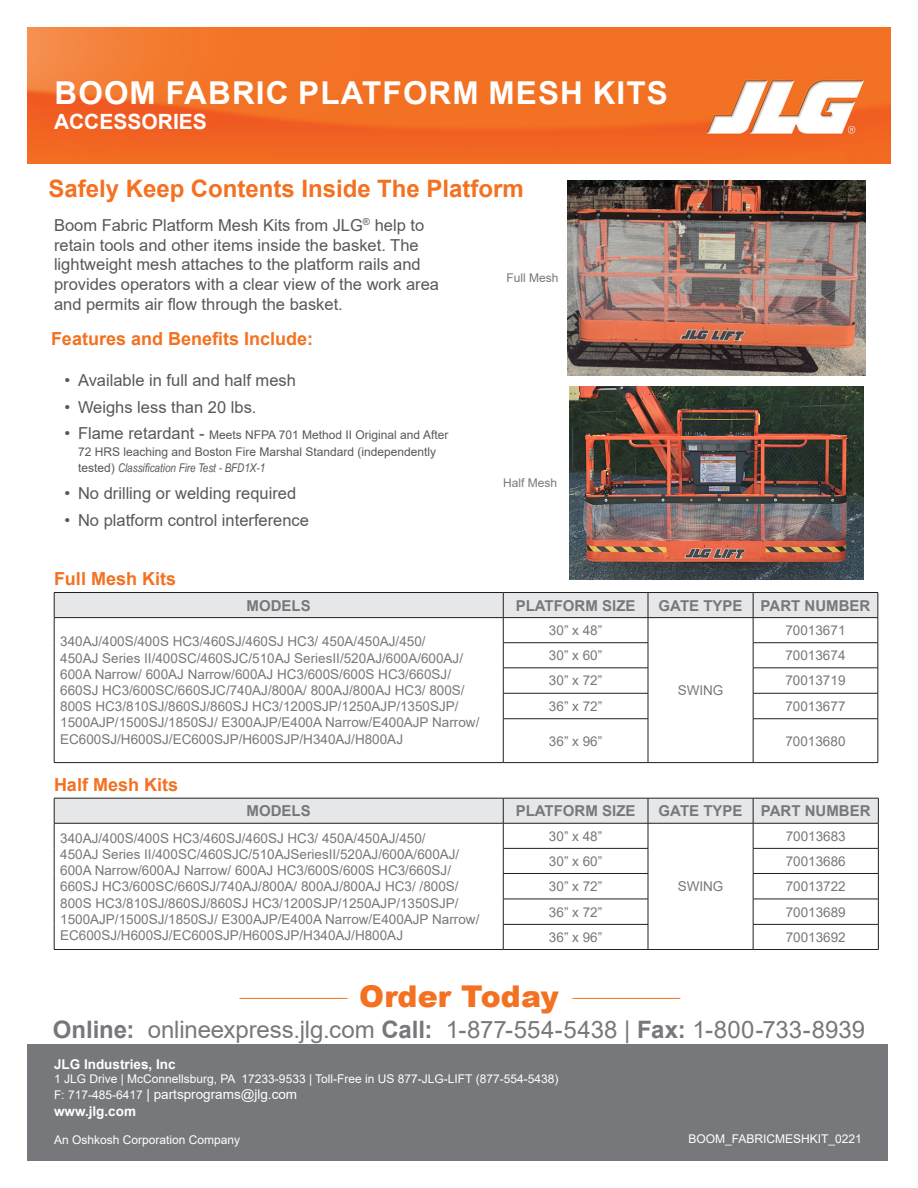
<style>
.page{position:relative;width:918px;height:1188px;background:#fff}
.page>*{position:absolute;margin:0;border:0;box-sizing:border-box;transform-origin:0 0}
.t1{font:700 31.5px "Arial";letter-spacing:.035em;color:#fff}
.jlg-COLOR_text{font:900 30px "Arial";color:#f37121}
.jlg-COLOR_text-2{font:24px "Arial";letter-spacing:-.005em;color:#76787b}
.t2{font:700 24px "Arial";color:#f37121}
.t3{font:700 21px "Arial";color:#fff}
.Bullets{font:700 18px "Arial";color:#f37121}
.t4{font:16.5px/19.8px "Arial";color:#57585a}
.t5{font:700 15px "Arial";color:#76787b}
.t6{font:13.5px/16.2px "Arial";color:#76787b}
.t7{font:13.5px "Arial";color:#fff}
.t8{font:700 13.5px "Arial";color:#fff}
.t9{font:12px/16.5px "Arial";color:#57585a}
.t10{font:12px "Arial";color:#fff}
.t11{font:12px "Arial";color:#76787b}
.s1{font-size:16.5px}
.s2{font-family:"Arial Narrow";font-style:italic}
.s3{font-weight:700}
.s4{font-size:12px}
</style>
<div class="page">
<img style="left:27px;top:27px;width:864px;height:136px">
<hr style="left:572px;top:998px;width:108px;height:1px;background:#f37121">
<hr style="left:239px;top:998px;width:108px;height:1px;background:#f37121">
<div style="left:27px;top:1044px;width:861px;height:117px;background:#76787b"></div>
<img style="left:567px;top:181px;width:298px;height:194px">
<hr style="left:54px;top:592px;width:449px;height:1px;background:#231f20">
<hr style="left:503px;top:592px;width:145px;height:1px;background:#231f20">
<hr style="left:648px;top:592px;width:105px;height:1px;background:#231f20">
<hr style="left:753px;top:592px;width:125px;height:1px;background:#231f20">
<svg style="left:54px;top:593px;width:825px;height:126px"></svg>
<hr style="left:54px;top:719px;width:1px;height:43px;background:#231f20">
<hr style="left:503px;top:718px;width:145px;height:1px;background:#231f20">
<hr style="left:503px;top:719px;width:1px;height:43px;background:#231f20">
<hr style="left:648px;top:719px;width:1px;height:43px;background:#231f20">
<hr style="left:753px;top:718px;width:125px;height:1px;background:#231f20">
<hr style="left:753px;top:719px;width:1px;height:43px;background:#231f20">
<hr style="left:878px;top:719px;width:1px;height:43px;background:#231f20">
<hr style="left:54px;top:762px;width:449px;height:1px;background:#231f20">
<hr style="left:503px;top:762px;width:145px;height:1px;background:#231f20">
<hr style="left:648px;top:762px;width:105px;height:1px;background:#231f20">
<hr style="left:753px;top:762px;width:125px;height:1px;background:#231f20">
<svg style="left:54px;top:798px;width:825px;height:151px"></svg>
<hr style="left:54px;top:949px;width:449px;height:1px;background:#231f20">
<hr style="left:503px;top:949px;width:145px;height:1px;background:#231f20">
<hr style="left:648px;top:949px;width:105px;height:1px;background:#231f20">
<hr style="left:753px;top:949px;width:126px;height:1px;background:#231f20">
<img style="left:569px;top:387px;width:294px;height:192px">
<p class="t1" style="left:55px;top:71px;width:615px">BOOM FABRIC PLATFORM MESH KITS</p>
<p class="t3" style="left:54px;top:107px;width:154px">ACCESSORIES</p>
<p class="t2" style="left:49px;top:171px;width:477px">Safely Keep Contents Inside The Platform</p>
<p class="t4" style="left:54px;top:215px;width:387px">Boom Fabric Platform Mesh Kits from JLG<sup>®</sup> help to retain tools and other items inside the basket. The lightweight mesh attaches to the platform rails and provides operators with a clear view of the work area and permits air flow through the basket.</p>
<p class="Bullets" style="left:51px;top:326px;width:264px">Features and Benefits Include:</p>
<p class="t4" style="left:64px;top:371px;width:233px">• Available in full and half mesh</p>
<p class="t4" style="left:64px;top:397px;width:194px">• Weighs less than 20 lbs.</p>
<p class="t9" style="left:78px;top:427px;width:372px;text-indent:-14px"><span class="s1">• Flame retardant -</span> Meets NFPA 701 Method II Original and After<br>72 HRS leaching and Boston Fire Marshal Standard (independently tested) <span class="s2">Classification Fire Test - BFD1X-1</span></p>
<p class="t4" style="left:64px;top:483px;width:233px">• No drilling or welding required</p>
<p class="t4" style="left:64px;top:510px;width:246px">• No platform control interference</p>
<p class="Bullets" style="left:54px;top:566px;width:124px">Full Mesh Kits</p>
<p class="t11" style="left:506px;top:269px;width:54px">Full Mesh</p>
<p class="t11" style="left:503px;top:474px;width:56px">Half Mesh</p>
<p class="t5" style="left:247px;top:595px;width:66px">MODELS</p>
<p class="t5" style="left:516px;top:595px;width:121px">PLATFORM SIZE</p>
<p class="t5" style="left:659px;top:595px;width:85px">GATE TYPE</p>
<p class="t5" style="left:761px;top:595px;width:111px">PART NUMBER</p>
<p class="t6" style="left:60px;top:633px;width:367px">340AJ/400S/400S HC3/460SJ/460SJ HC3/ 450A/450AJ/450/</p>
<p class="t6" style="left:60px;top:650px;width:404px">450AJ Series II/400SC/460SJC/510AJ SeriesII/520AJ/600A/600AJ/</p>
<p class="t6" style="left:60px;top:666px;width:392px">600A Narrow/ 600AJ Narrow/600AJ HC3/600S/600S HC3/660SJ/</p>
<p class="t6" style="left:60px;top:682px;width:406px">660SJ HC3/600SC/660SJC/740AJ/800A/ 800AJ/800AJ HC3/ 800S/</p>
<p class="t6" style="left:60px;top:698px;width:400px">800S HC3/810SJ/860SJ/860SJ HC3/1200SJP/1250AJP/1350SJP/</p>
<p class="t6" style="left:60px;top:714px;width:421px">1500AJP/1500SJ/1850SJ/ E300AJP/E400A Narrow/E400AJP Narrow/<br>EC600SJ/H600SJ/EC600SJP/H600SJP/H340AJ/H800AJ</p>
<p class="t6" style="left:549px;top:622px;width:55px">30” x 48”</p>
<p class="t6" style="left:785px;top:622px;width:62px">70013671</p>
<p class="t6" style="left:549px;top:647px;width:55px">30” x 60”</p>
<p class="t6" style="left:785px;top:647px;width:62px">70013674</p>
<p class="t6" style="left:549px;top:673px;width:55px">30” x 72”</p>
<p class="t6" style="left:785px;top:673px;width:62px">70013719</p>
<p class="t6" style="left:549px;top:698px;width:55px">36” x 72”</p>
<p class="t6" style="left:785px;top:698px;width:62px">70013677</p>
<p class="t6" style="left:549px;top:733px;width:55px">36” x 96”</p>
<p class="t6" style="left:785px;top:733px;width:62px">70013680</p>
<p class="t6" style="left:678px;top:682px;width:47px">SWING</p>
<p class="Bullets" style="left:54px;top:772px;width:126px">Half Mesh Kits</p>
<p class="t5" style="left:247px;top:800px;width:66px">MODELS</p>
<p class="t5" style="left:516px;top:800px;width:121px">PLATFORM SIZE</p>
<p class="t5" style="left:659px;top:800px;width:85px">GATE TYPE</p>
<p class="t5" style="left:761px;top:800px;width:111px">PART NUMBER</p>
<p class="t6" style="left:60px;top:830px;width:367px">340AJ/400S/400S HC3/460SJ/460SJ HC3/ 450A/450AJ/450/</p>
<p class="t6" style="left:60px;top:846px;width:401px">450AJ Series II/400SC/460SJC/510AJSeriesII/520AJ/600A/600AJ/</p>
<p class="t6" style="left:60px;top:862px;width:392px">600A Narrow/600AJ Narrow/ 600AJ HC3/600S/600S HC3/660SJ/</p>
<p class="t6" style="left:60px;top:878px;width:421px">660SJ HC3/600SC/660SJ/740AJ/800A/ 800AJ/800AJ HC3/ /800S/ 800S HC3/810SJ/860SJ/860SJ HC3/1200SJP/1250AJP/1350SJP/ 1500AJP/1500SJ/1850SJ/ E300AJP/E400A Narrow/E400AJP Narrow/ EC600SJ/H600SJ/EC600SJP/H600SJP/H340AJ/H800AJ</p>
<p class="t6" style="left:549px;top:828px;width:55px">30” x 48”</p>
<p class="t6" style="left:786px;top:828px;width:62px">70013683</p>
<p class="t6" style="left:549px;top:853px;width:55px">30” x 60”</p>
<p class="t6" style="left:786px;top:853px;width:62px">70013686</p>
<p class="t6" style="left:549px;top:878px;width:55px">30” x 72”</p>
<p class="t6" style="left:786px;top:878px;width:62px">70013722</p>
<p class="t6" style="left:549px;top:904px;width:55px">36” x 72”</p>
<p class="t6" style="left:786px;top:904px;width:62px">70013689</p>
<p class="t6" style="left:549px;top:929px;width:55px">36” x 96”</p>
<p class="t6" style="left:786px;top:929px;width:62px">70013692</p>
<p class="t6" style="left:678px;top:878px;width:47px">SWING</p>
<p class="jlg-COLOR_text" style="left:359px;top:975px;width:201px">Order Today</p>
<p class="jlg-COLOR_text-2" style="left:53px;top:1013px;width:814px"><span class="s3">Online:</span> onlineexpress.jlg.com <span class="s3">Call:</span> 1-877-554-5438 | <span class="s3">Fax:</span> 1-800-733-8939</p>
<p class="t8" style="left:54px;top:1055px;width:123px">JLG Industries, Inc</p>
<p class="t10" style="left:54px;top:1071px;width:506px">1 JLG Drive | McConnellsburg, PA 17233-9533 | Toll-Free in US 877-JLG-LIFT (877-554-5438)</p>
<p class="t7" style="left:54px;top:1085px;width:245px"><span class="s4">F: 717-485-6417</span> | partsprograms@jlg.com</p>
<p class="t8" style="left:54px;top:1101px;width:84px">www.jlg.com</p>
<p class="t10" style="left:54px;top:1132px;width:188px">An Oshkosh Corporation Company</p>
<p class="t10" style="left:689px;top:1130px;width:175px">BOOM_FABRICMESHKIT_0221</p>
</div>
